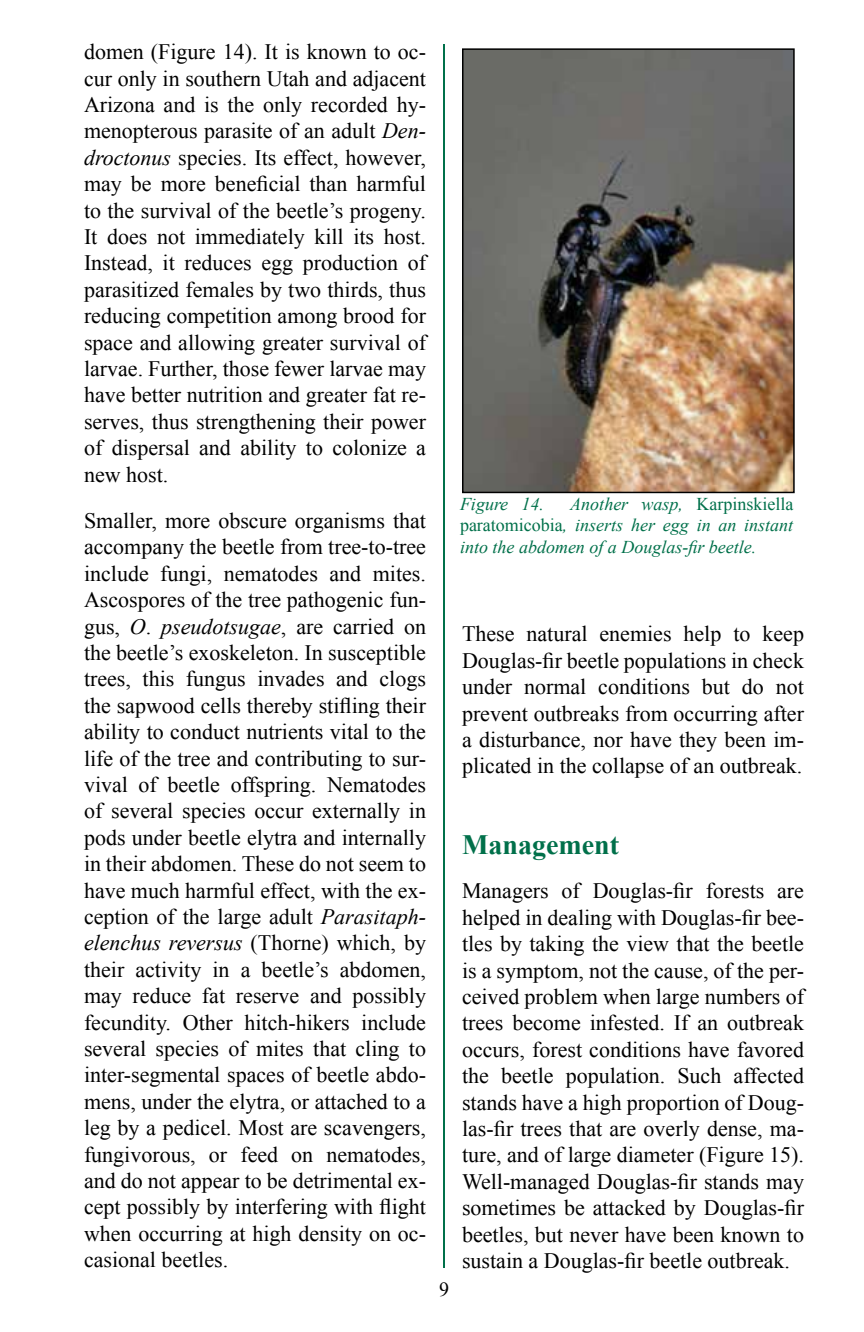
<style>
.page{position:relative;width:864px;height:1332px;background:#fff}
.page>*{position:absolute;margin:0;border:0;box-sizing:border-box;transform-origin:0 0}
.Heading_2{font:700 28px "Times New Roman";color:#00704a}
.t1{font:22px/26.4px "Times New Roman";color:#000;text-align:justify}
.t2{font:20px "Times New Roman";color:#000}
.Figure_Caption{font:italic 18px/21.6px "Times New Roman";color:#00704a;text-align:justify}
.s1{font-style:italic}
.s2{font-style:normal}
</style>
<div class="page">
<hr style="left:443px;top:44px;width:2px;height:1224px;background:#00704a">
<img style="left:465px;top:51px;width:327px;height:439px">
<div style="left:462px;top:48px;width:333px;height:445px;border:2px solid #000"></div>
<p class="t1" style="left:84px;top:38px;width:344px">domen (Figure 14). It is known to oc&shy;cur only in southern Utah and adjacent Arizona and is the only recorded hy&shy;menopterous parasite of an adult <span class="s1">Den&shy;droctonus</span> species. Its effect, however, may be more beneficial than harmful to the survival of the beetle’s progeny.<br>It does not immediately kill its host.<br>Instead, it reduces egg production of parasitized females by two thirds, thus reducing competition among brood for space and allowing greater survival of larvae. Further, those fewer larvae may have better nutrition and greater fat re&shy;serves, thus strengthening their power of dispersal and ability to colonize a new host.</p>
<p class="t1" style="left:84px;top:507px;width:344px">Smaller, more obscure organisms that accompany the beetle from tree-to-tree include fungi, nematodes and mites.<br>Ascospores of the tree pathogenic fun&shy;gus, <span class="s1">O</span>. <span class="s1">pseudotsugae</span>, are carried on the beetle’s exoskeleton. In susceptible trees, this fungus invades and clogs the sapwood cells thereby stifling their ability to conduct nutrients vital to the life of the tree and contributing to sur&shy;vival of beetle offspring. Nematodes of several species occur externally in pods under beetle elytra and internally in their abdomen. These do not seem to have much harmful effect, with the ex&shy;ception of the large adult <span class="s1">Parasitaph&shy;elenchus reversus</span> (Thorne) which, by their activity in a beetle’s abdomen, may reduce fat reserve and possibly fecundity. Other hitch-hikers include several species of mites that cling to inter-segmental spaces of beetle abdo&shy;mens, under the elytra, or attached to a leg by a pedicel. Most are scavengers, fungivorous, or feed on nematodes, and do not appear to be detrimental ex&shy;cept possibly by interfering with flight when occurring at high density on oc&shy;casional beetles.</p>
<p class="Figure_Caption" style="left:460px;top:492px;width:335px;text-indent:110px">Another wasp, <span class="s2">Karpinskiella paratomicobia</span>, inserts her egg in an instant into the abdomen of a Douglas-fir beetle.</p>
<p class="Figure_Caption" style="left:460px;top:492px;width:86px">Figure 14.</p>
<p class="t1" style="left:462px;top:621px;width:344px">These natural enemies help to keep Douglas-fir beetle populations in check under normal conditions but do not prevent outbreaks from occurring after a disturbance, nor have they been im&shy;plicated in the collapse of an outbreak.</p>
<p class="t2" style="left:439px;top:1276px;width:11px">9</p>
<p class="Heading_2" style="left:462px;top:825px;width:159px">Management</p>
<p class="t1" style="left:462px;top:877px;width:344px">Managers of Douglas-fir forests are helped in dealing with Douglas-fir bee&shy;tles by taking the view that the beetle is a symptom, not the cause, of the per&shy;ceived problem when large numbers of trees become infested. If an outbreak occurs, forest conditions have favored the beetle population. Such affected stands have a high proportion of Doug&shy;las-fir trees that are overly dense, ma&shy;ture, and of large diameter (Figure 15).<br>Well-managed Douglas-fir stands may sometimes be attacked by Douglas-fir beetles, but never have been known to sustain a Douglas-fir beetle outbreak.</p>
</div>
